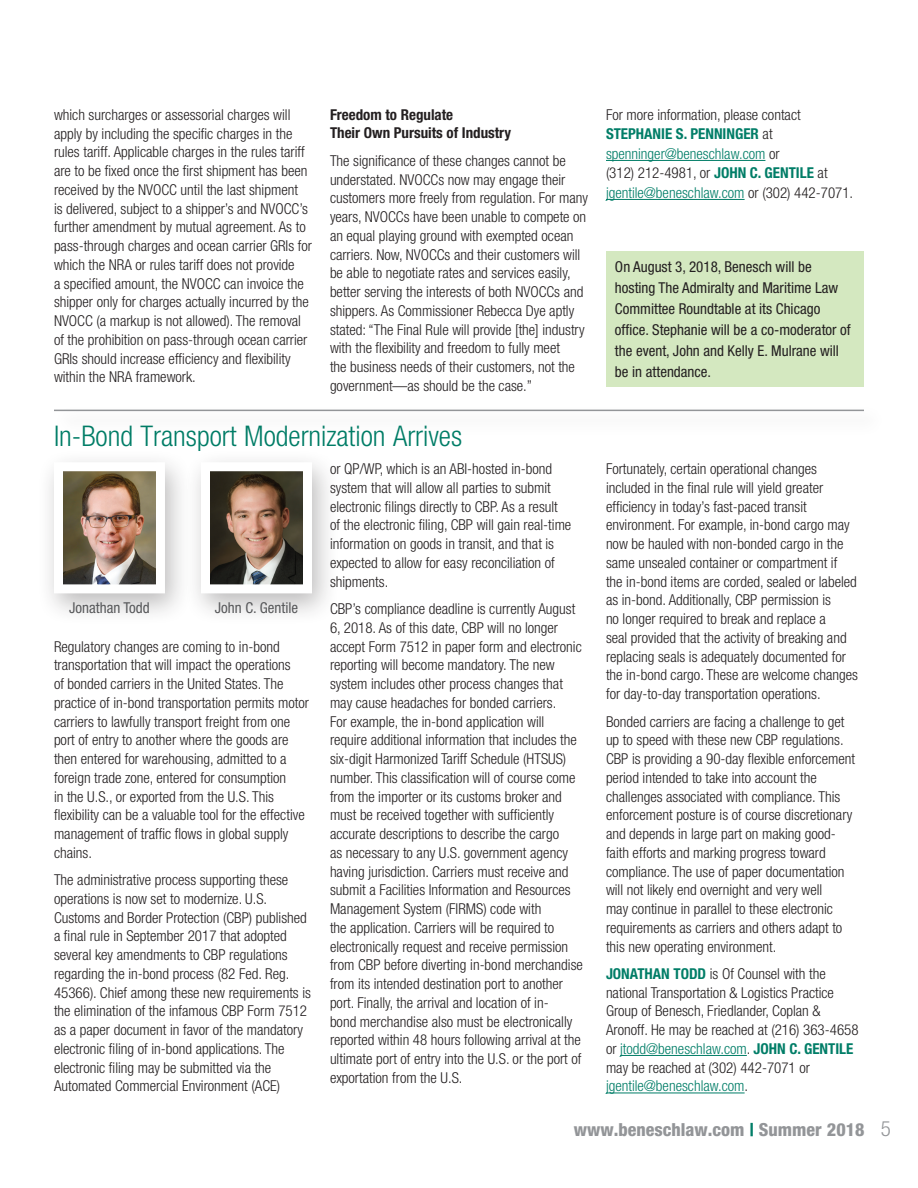
<style>
.page{position:relative;width:918px;height:1188px;background:#fff}
.page>*{position:absolute;margin:0;border:0;box-sizing:border-box;transform-origin:0 0}
.Headlines{font:300 condensed 28.5px "Helvetica Neue";color:#007d67}
.t1{font:800 condensed 18px "Helvetica Neue";color:#939598}
.Text_10_12_5_HNLight{font:300 condensed 15px/18.8px "Helvetica Neue";color:#231f20}
.Text_10_12_5_HNLight-2{font:condensed 15px/21px "Helvetica Neue";color:#231f20}
.Text_10_12_5_HNLight-3{font:700 condensed 15px/18.8px "Helvetica Neue";color:#231f20}
.Captions{font:condensed 15px "Helvetica Neue";color:#57585a}
.s1{font-weight:700;color:#007d67}
.s2{color:#007d67}
.s3{font-weight:300;font-size:21px}
</style>
<div class="page">
<hr style="left:606px;top:160px;width:159px;height:1px;background:#007d67">
<hr style="left:606px;top:199px;width:139px;height:1px;background:#007d67">
<hr style="left:620px;top:1055px;width:127px;height:1px;background:#007d67">
<hr style="left:606px;top:1093px;width:139px;height:1px;background:#007d67">
<div style="left:184px;top:449px;width:157px;height:177px;background:#231f20;opacity:.3"></div>
<img style="left:211px;top:472px;width:91px;height:111px">
<div style="left:201px;top:462px;width:111px;height:131px;border:9px solid #fff"></div>
<div style="left:37px;top:449px;width:157px;height:177px;background:#231f20;opacity:.3"></div>
<img style="left:64px;top:472px;width:91px;height:111px">
<div style="left:54px;top:462px;width:111px;height:131px;border:9px solid #fff"></div>
<hr style="left:54px;top:410px;width:810px;height:1px;background:#939598">
<div style="left:606px;top:251px;width:258px;height:136px;background:#d4e8c0"></div>
<p class="Text_10_12_5_HNLight" style="left:54px;top:105px;width:259px">which surcharges or assessorial charges will apply by including the specific charges in the rules tariff. Applicable charges in the rules tariff are to be fixed once the first shipment has been received by the NVOCC until the last shipment<br>is delivered, subject to a shipper’s and NVOCC’s further amendment by mutual agreement. As to pass-through charges and ocean carrier GRIs for which the NRA or rules tariff does not provide<br>a specified amount, the NVOCC can invoice the shipper only for charges actually incurred by the NVOCC (a markup is not allowed). The removal of the prohibition on pass-through ocean carrier GRIs should increase efficiency and flexibility within the NRA framework.</p>
<p class="Text_10_12_5_HNLight-3" style="left:330px;top:105px;width:183px">Freedom to Regulate<br>Their Own Pursuits of Industry</p>
<p class="Text_10_12_5_HNLight" style="left:330px;top:151px;width:260px">The significance of these changes cannot be understated. NVOCCs now may engage their customers more freely from regulation. For many years, NVOCCs have been unable to compete on an equal playing ground with exempted ocean carriers. Now, NVOCCs and their customers will be able to negotiate rates and services easily, better serving the interests of both NVOCCs and shippers. As Commissioner Rebecca Dye aptly stated: “The Final Rule will provide [the] industry with the flexibility and freedom to fully meet<br>the business needs of their customers, not the government—as should be the case.”</p>
<p class="Headlines" style="left:54px;top:420px;width:410px">In-Bond Transport Modernization Arrives</p>
<p class="Captions" style="left:69px;top:599px;width:82px">Jonathan Todd</p>
<p class="Captions" style="left:215px;top:599px;width:85px">John C. Gentile</p>
<p class="Text_10_12_5_HNLight" style="left:54px;top:637px;width:256px">Regulatory changes are coming to in-bond transportation that will impact the operations<br>of bonded carriers in the United States. The practice of in-bond transportation permits motor carriers to lawfully transport freight from one port of entry to another where the goods are then entered for warehousing, admitted to a foreign trade zone, entered for consumption<br>in the U.S., or exported from the U.S. This flexibility can be a valuable tool for the effective management of traffic flows in global supply chains.</p>
<p class="Text_10_12_5_HNLight" style="left:54px;top:870px;width:258px">The administrative process supporting these operations is now set to modernize. U.S.<br>Customs and Border Protection (CBP) published a final rule in September 2017 that adopted several key amendments to CBP regulations regarding the in-bond process (82 Fed. Reg.<br>45366). Chief among these new requirements is the elimination of the infamous CBP Form 7512 as a paper document in favor of the mandatory electronic filing of in-bond applications. The electronic filing may be submitted via the Automated Commercial Environment (ACE)</p>
<p class="Text_10_12_5_HNLight" style="left:330px;top:459px;width:243px">or QP/WP, which is an ABI-hosted in-bond system that will allow all parties to submit electronic filings directly to CBP. As a result of the electronic filing, CBP will gain real-time information on goods in transit, and that is expected to allow for easy reconciliation of shipments.</p>
<p class="Text_10_12_5_HNLight" style="left:330px;top:599px;width:254px">CBP’s compliance deadline is currently August 6, 2018. As of this date, CBP will no longer accept Form 7512 in paper form and electronic reporting will become mandatory. The new system includes other process changes that may cause headaches for bonded carriers.<br>For example, the in-bond application will require additional information that includes the six-digit Harmonized Tariff Schedule (HTSUS) number. This classification will of course come from the importer or its customs broker and must be received together with sufficiently accurate descriptions to describe the cargo<br>as necessary to any U.S. government agency having jurisdiction. Carriers must receive and submit a Facilities Information and Resources Management System (FIRMS) code with<br>the application. Carriers will be required to electronically request and receive permission from CBP before diverting in-bond merchandise from its intended destination port to another port. Finally, the arrival and location of in-<br>bond merchandise also must be electronically reported within 48 hours following arrival at the ultimate port of entry into the U.S. or the port of exportation from the U.S.</p>
<p class="Text_10_12_5_HNLight" style="left:606px;top:105px;width:249px;line-height:19.5px">For more information, please contact <span class="s1">STEPHANIE S. PENNINGER</span> at <span class="s2">spenninger@beneschlaw.com</span> or<br>(312) 212-4981, or <span class="s1">JOHN C. GENTILE</span> at <span class="s2">jgentile@beneschlaw.com</span> or (302) 442-7071.</p>
<p class="Text_10_12_5_HNLight-2" style="left:615px;top:256px;width:237px">On August 3, 2018, Benesch will be hosting The Admiralty and Maritime Law Committee Roundtable at its Chicago office. Stephanie will be a co-moderator of the event, John and Kelly E. Mulrane will be in attendance.</p>
<p class="Text_10_12_5_HNLight" style="left:606px;top:459px;width:254px">Fortunately, certain operational changes included in the final rule will yield greater efficiency in today’s fast-paced transit environment. For example, in-bond cargo may now be hauled with non-bonded cargo in the same unsealed container or compartment if<br>the in-bond items are corded, sealed or labeled as in-bond. Additionally, CBP permission is<br>no longer required to break and replace a<br>seal provided that the activity of breaking and replacing seals is adequately documented for the in-bond cargo. These are welcome changes for day-to-day transportation operations.</p>
<p class="Text_10_12_5_HNLight" style="left:606px;top:712px;width:251px">Bonded carriers are facing a challenge to get up to speed with these new CBP regulations.<br>CBP is providing a 90-day flexible enforcement period intended to take into account the challenges associated with compliance. This enforcement posture is of course discretionary and depends in large part on making good&shy;faith efforts and marking progress toward compliance. The use of paper documentation will not likely end overnight and very well<br>may continue in parallel to these electronic requirements as carriers and others adapt to this new operating environment.</p>
<p class="Text_10_12_5_HNLight" style="left:606px;top:964px;width:254px"><span class="s1">JONATHAN TODD</span> is Of Counsel with the national Transportation &amp; Logistics Practice Group of Benesch, Friedlander, Coplan &amp; Aronoff. He may be reached at (216) 363-4658 or <span class="s2">jtodd@beneschlaw.com</span>. <span class="s1">JOHN C. GENTILE </span>may be reached at (302) 442-7071 or <span class="s2">jgentile@beneschlaw.com</span>.</p>
<p class="t1" style="left:574px;top:1118px;width:319px">www.beneschlaw.com <span class="s2">|</span> Summer 2018 <span class="s3">5</span></p>
</div>
